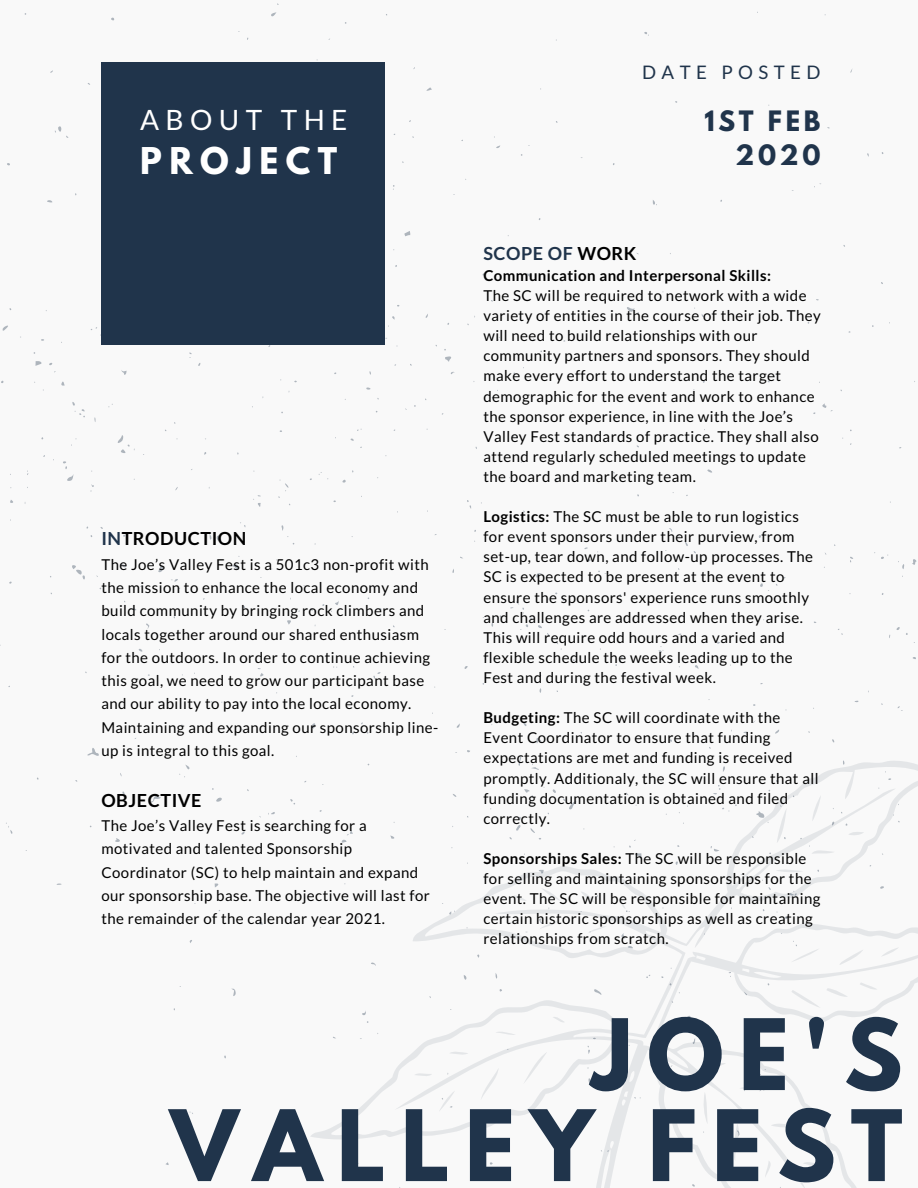
<style>
.page{position:relative;width:918px;height:1188px;background:#fff}
.page>*{position:absolute;margin:0;border:0;box-sizing:border-box;transform-origin:0 0}
.t1{font:700 87.15px/91.1px "League Spartan";letter-spacing:.17em;color:#20344b;text-align:right}
.t2{font:700 32.7px "League Spartan";letter-spacing:.23em;color:#fff}
.t3{font:28.05px "Lato";letter-spacing:.23em;color:#fff}
.t4{font:700 24.9px "League Spartan";letter-spacing:.15em;color:#20344b}
.t5{font:18.6px "Lato";letter-spacing:.29em;color:#20344b}
.t6{font:700 18px "Lato";letter-spacing:.03em;color:#000}
.t7{font:700 18px "Lato";letter-spacing:.03em;color:#20344b}
.t8{font:15px/20.1px "Lato";letter-spacing:.03em;color:#000}
.t9{font:700 15px "Lato";letter-spacing:.03em;color:#000}
.s1{color:#20344b}
.s2{color:#000}
.s3{font-weight:700}
</style>
<div class="page">
<svg style="left:158px;top:672px;width:760px;height:516px"></svg>
<svg style="left:776px;top:807px;width:12px;height:37px"></svg>
<svg style="left:730px;top:1123px;width:13px;height:38px"></svg>
<svg style="left:811px;top:794px;width:10px;height:28px"></svg>
<svg style="left:791px;top:944px;width:29px;height:22px"></svg>
<svg style="left:839px;top:946px;width:24px;height:22px"></svg>
<div style="left:101px;top:62px;width:284px;height:282px;background:#20344b"></div>
<p class="t3" style="left:140px;top:102px;width:209px">ABOUT THE</p>
<p class="t2" style="left:140px;top:145px;width:199px">PROJECT</p>
<p class="t6" style="left:101px;top:528px;width:147px"><span class="s1">IN</span>TRODUCTION</p>
<p class="t8" style="left:101px;top:552px;width:338px;line-height:23.2px">The Joe’s Valley Fest is a 501c3 non-profit with the mission to enhance the local economy and build community by bringing rock climbers and locals together around our shared enthusiasm for the outdoors. In order to continue achieving this goal, we need to grow our participant base and our ability to pay into the local economy.<br>Maintaining and expanding our sponsorship line&shy;up is integral to this goal.</p>
<p class="t6" style="left:101px;top:789px;width:102px">OBJECTIVE</p>
<p class="t8" style="left:101px;top:814px;width:330px;line-height:23.2px">The Joe’s Valley Fest is searching for a motivated and talented Sponsorship Coordinator (SC) to help maintain and expand our sponsorship base. The objective will last for the remainder of the calendar year 2021.</p>
<p class="t5" style="left:642px;top:61px;width:180px">DATE POSTED</p>
<p class="t4" style="left:704px;top:109px;width:118px">1ST FEB</p>
<p class="t4" style="left:736px;top:143px;width:86px">2020</p>
<p class="t7" style="left:483px;top:242px;width:155px">SCOPE OF <span class="s2">WORK</span></p>
<p class="t9" style="left:483px;top:266px;width:289px">Communication and Interpersonal Skills:</p>
<p class="t8" style="left:483px;top:285px;width:339px">The SC will be required to network with a wide variety of entities in the course of their job. They will need to build relationships with our community partners and sponsors. They should make every effort to understand the target demographic for the event and work to enhance the sponsor experience, in line with the Joe’s Valley Fest standards of practice. They shall also attend regularly scheduled meetings to update the board and marketing team.</p>
<p class="t8" style="left:483px;top:506px;width:331px"><span class="s3">Logistics:</span> The SC must be able to run logistics for event sponsors under their purview, from set-up, tear down, and follow-up processes. The SC is expected to be present at the event to ensure the sponsors' experience runs smoothly and challenges are addressed when they arise.<br>This will require odd hours and a varied and flexible schedule the weeks leading up to the Fest and during the festival week.</p>
<p class="t8" style="left:483px;top:707px;width:337px"><span class="s3">Budgeting:</span> The SC will coordinate with the Event Coordinator to ensure that funding expectations are met and funding is received promptly. Additionaly, the SC will ensure that all funding documentation is obtained and filed correctly.</p>
<p class="t8" style="left:483px;top:848px;width:339px"><span class="s3">Sponsorships Sales:</span> The SC will be responsible for selling and maintaining sponsorships for the event. The SC will be responsible for maintaining certain historic sponsorships as well as creating relationships from scratch.</p>
<p class="t1" style="left:170px;top:1021px;width:734px">JOE'S<br>VALLEY FEST</p>
</div>
